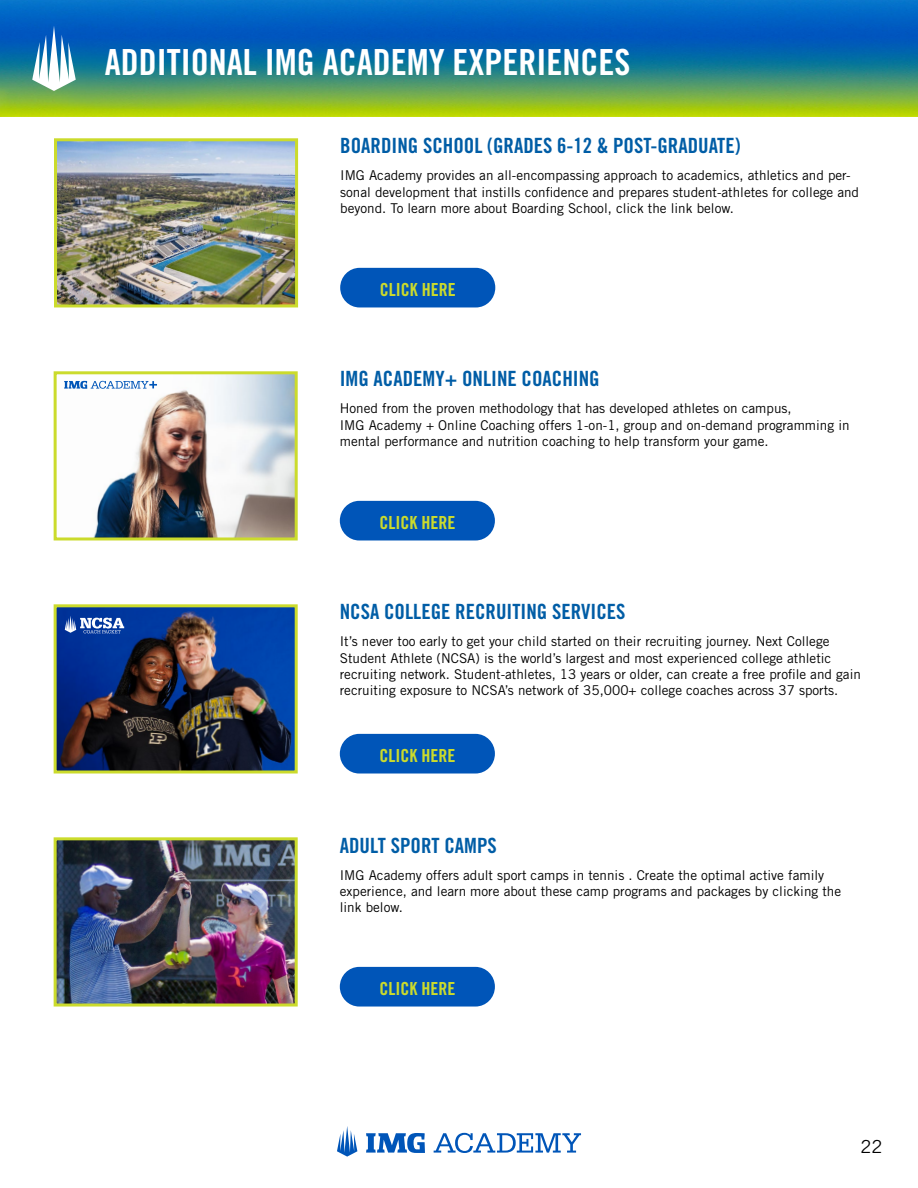
<style>
.page{position:relative;width:918px;height:1188px;background:#fff}
.page>*{position:absolute;margin:0;border:0;box-sizing:border-box;transform-origin:0 0}
.t1{font:36px "Trade Gothic LT Std Bd Cn 20";color:#fff}
.t2{font:21px "Trade Gothic LT Std Bd Cn 20";color:#005da6}
.t3{font:18px "Trade Gothic LT Std Bd Cn 20";color:#cbdb2c}
.t4{font:18px "Trade Gothic LT Std";color:#000}
.t5{font:13.5px/16.2px "Trade Gothic LT Std";color:#000}
</style>
<div class="page">
<img style="left:0;top:0;width:918px;height:117px">
<svg style="left:337px;top:1126px;width:244px;height:31px"></svg>
<svg style="left:32px;top:26px;width:44px;height:65px"></svg>
<img style="left:58px;top:142px;width:236px;height:161px">
<div style="left:54px;top:138px;width:244px;height:169px;border:3px solid #cbdb2c"></div>
<img style="left:83px;top:375px;width:211px;height:161px">
<div style="left:54px;top:371px;width:244px;height:169px;border:3px solid #cbdb2c"></div>
<img style="left:58px;top:608px;width:236px;height:162px">
<div style="left:54px;top:604px;width:244px;height:170px;border:3px solid #cbdb2c"></div>
<img style="left:58px;top:841px;width:236px;height:162px">
<div style="left:54px;top:837px;width:244px;height:170px;border:3px solid #cbdb2c"></div>
<div style="left:340px;top:268px;width:155px;height:39px;background:#0055b8;border-radius:20px"></div>
<div style="left:340px;top:501px;width:155px;height:39px;background:#0055b8;border-radius:20px"></div>
<div style="left:340px;top:734px;width:155px;height:40px;background:#0055b8;border-radius:20px"></div>
<div style="left:340px;top:967px;width:155px;height:40px;background:#0055b8;border-radius:20px"></div>
<svg style="left:65px;top:616px;width:59px;height:17px"></svg>
<svg style="left:64px;top:381px;width:93px;height:8px"></svg>
<h1 class="t1" style="left:105px;top:41px;width:527px">ADDITIONAL IMG ACADEMY EXPERIENCES</h1>
<h2 class="t2" style="left:340px;top:133px;width:402px">BOARDING SCHOOL (GRADES 6-12 &amp; POST-GRADUATE)</h2>
<p class="t5" style="left:340px;top:167px;width:520px">IMG Academy provides an all-encompassing approach to academics, athletics and per&shy;sonal development that instills confidence and prepares student-athletes for college and beyond. To learn more about Boarding School, click the link below.</p>
<h3 class="t3" style="left:380px;top:278px;width:77px">CLICK HERE</h3>
<h2 class="t2" style="left:340px;top:366px;width:261px">IMG ACADEMY+ ONLINE COACHING</h2>
<p class="t5" style="left:340px;top:400px;width:511px">Honed from the proven methodology that has developed athletes on campus,<br>IMG Academy + Online Coaching offers 1-on-1, group and on-demand programming in mental performance and nutrition coaching to help transform your game.</p>
<h3 class="t3" style="left:379px;top:511px;width:77px">CLICK HERE</h3>
<h2 class="t2" style="left:340px;top:599px;width:287px">NCSA COLLEGE RECRUITING SERVICES</h2>
<p class="t5" style="left:340px;top:633px;width:523px">It’s never too early to get your child started on their recruiting journey. Next College Student Athlete (NCSA) is the world’s largest and most experienced college athletic recruiting network. Student-athletes, 13 years or older, can create a free profile and gain recruiting exposure to NCSA’s network of 35,000+ college coaches across 37 sports.</p>
<h3 class="t3" style="left:379px;top:744px;width:77px">CLICK HERE</h3>
<h2 class="t2" style="left:340px;top:832px;width:159px">ADULT SPORT CAMPS</h2>
<p class="t5" style="left:340px;top:866px;width:503px">IMG Academy offers adult sport camps in tennis . Create the optimal active family experience, and learn more about these camp programs and packages by clicking the link below.</p>
<h3 class="t3" style="left:379px;top:977px;width:77px">CLICK HERE</h3>
<h3 class="t4" style="left:861px;top:1136px;width:23px">22</h3>
</div>
